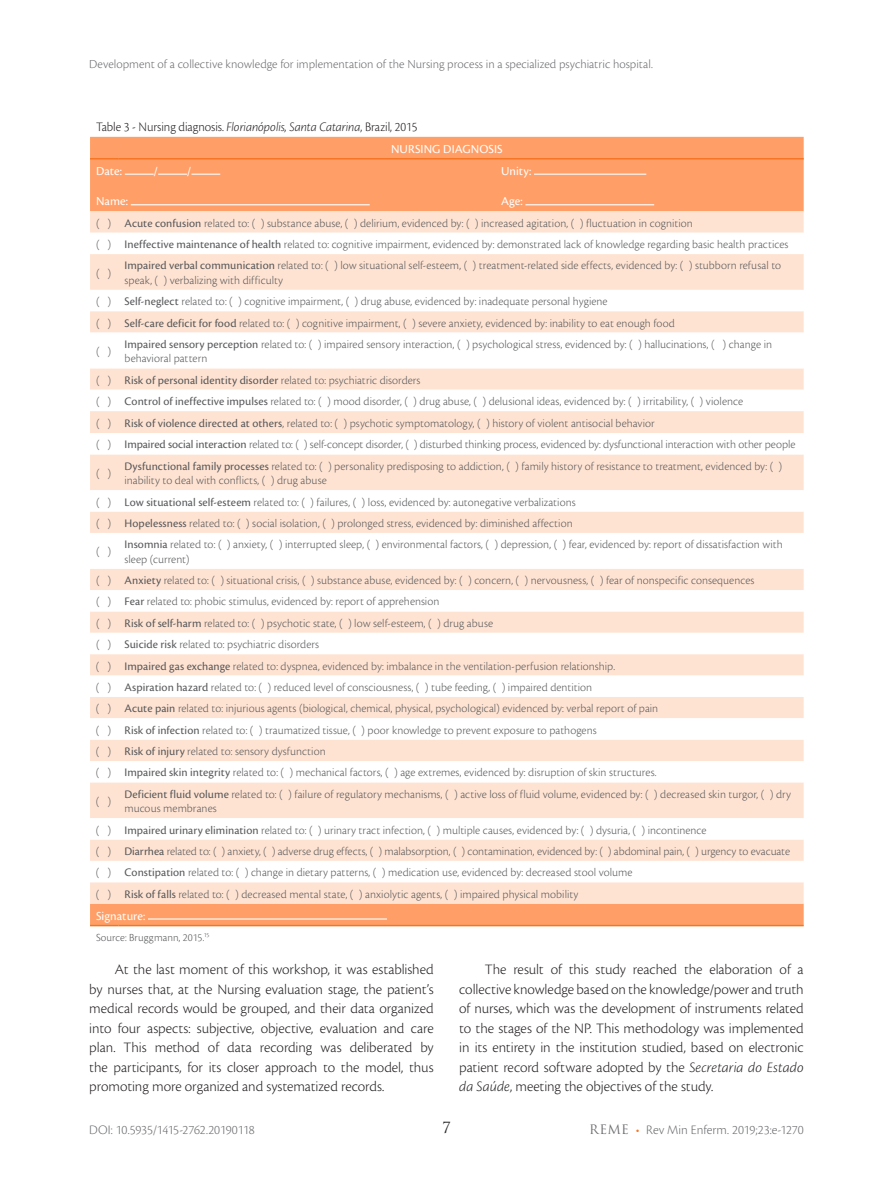
<style>
.page{position:relative;width:893px;height:1191px;background:#fff}
.page>*{position:absolute;margin:0;border:0;box-sizing:border-box;transform-origin:0 0}
.t1{font:300 15px/19.5px "Cronos Pro";letter-spacing:-.005em;color:#231f20;text-align:justify}
.t2{font:15px "Trajan Pro";color:#231f20}
.t3{font:300 13.5px "Cronos Pro";letter-spacing:-.005em;color:#231f20;scale:.96 1}
.t4{font:300 13.5px "Cronos Pro";letter-spacing:-.01em;color:#6c6d70}
.t5{font:300 12.75px "Cronos Pro";letter-spacing:.005em;color:#6c6d70}
.t6{font:12.75px "Cronos Pro";letter-spacing:.005em;color:#fff}
.t7{font:300 12px/21.3px "Cronos Pro";letter-spacing:.005em;color:#57585a}
.t8{font:300 11.25px "Cronos Pro";letter-spacing:.005em;color:#57585a}
.s1{font-style:italic}
.s2{font-weight:400}
.s3{font-family:"Trajan Pro";font-weight:400;font-size:12.75px}
.s4{color:#f57523}
</style>
<div class="page">
<div style="left:90px;top:137px;width:714px;height:787px;background:#ff9f67"></div>
<div style="left:90px;top:211px;width:714px;height:692px;background:#ffe3d2"></div>
<svg style="left:90px;top:233px;width:714px;height:649px"></svg>
<svg style="left:90px;top:158px;width:29px;height:1px"></svg>
<hr style="left:119px;top:158px;width:685px;height:1px;background:#f57523">
<hr style="left:90px;top:924px;width:29px;height:2px;background:#f57523">
<hr style="left:119px;top:924px;width:685px;height:2px;background:#f57523">
<svg style="left:125px;top:174px;width:95px;height:1px"></svg>
<hr style="left:534px;top:174px;width:112px;height:1px;background:#fff">
<hr style="left:131px;top:204px;width:239px;height:1px;background:#fff">
<hr style="left:525px;top:204px;width:129px;height:1px;background:#fff">
<hr style="left:148px;top:918px;width:239px;height:1px;background:#fff">
<p class="t5" style="left:89px;top:57px;width:565px">Development of a collective knowledge for implementation of the Nursing process in a specialized psychiatric hospital.</p>
<p class="t3" style="left:96px;top:119px;width:336px">Table 3 - Nursing diagnosis. <span class="s1">Florianópolis, Santa Catarina</span>, Brazil, 2015</p>
<p class="t6" style="left:391px;top:141px;width:113px">NURSING DIAGNOSIS</p>
<p class="t6" style="left:96px;top:163px;width:28px">Date:</p>
<p class="t6" style="left:154px;top:163px;width:6px">/</p>
<p class="t6" style="left:187px;top:163px;width:6px">/</p>
<p class="t6" style="left:501px;top:163px;width:32px">Unity:</p>
<p class="t6" style="left:96px;top:194px;width:34px">Name:</p>
<p class="t6" style="left:501px;top:194px;width:23px">Age:</p>
<p class="t7" style="left:96px;top:212px;width:694px">( ) <span class="s2">Acute confusion</span> related to: ( ) substance abuse, ( ) delirium, evidenced by: ( ) increased agitation, ( ) fluctuation in cognition<br>( ) <span class="s2">Ineffective maintenance of health</span> related to: cognitive impairment, evidenced by: demonstrated lack of knowledge regarding basic health practices</p>
<p class="t7" style="left:96px;top:262px;width:17px">( )</p>
<p class="t7" style="left:125px;top:258px;width:658px;line-height:14.4px"><span class="s2">Impaired verbal communication</span> related to: ( ) low situational self-esteem, ( ) treatment-related side effects, evidenced by: ( ) stubborn refusal to speak, ( ) verbalizing with difficulty</p>
<p class="t7" style="left:96px;top:291px;width:580px">( ) <span class="s2">Self-neglect</span> related to: ( ) cognitive impairment, ( ) drug abuse, evidenced by: inadequate personal hygiene<br>( ) <span class="s2">Self-care deficit for food</span> related to: ( ) cognitive impairment, ( ) severe anxiety, evidenced by: inability to eat enough food</p>
<p class="t7" style="left:96px;top:341px;width:17px">( )</p>
<p class="t7" style="left:125px;top:337px;width:649px;line-height:14.4px"><span class="s2">Impaired sensory perception</span> related to: ( ) impaired sensory interaction, ( ) psychological stress, evidenced by: ( ) hallucinations, ( ) change in behavioral pattern</p>
<p class="t7" style="left:96px;top:369px;width:701px">( ) <span class="s2">Risk of personal identity disorder</span> related to: psychiatric disorders<br>( ) <span class="s2">Control of ineffective impulses</span> related to: ( ) mood disorder, ( ) drug abuse, ( ) delusional ideas, evidenced by: ( ) irritability, ( ) violence<br>( ) <span class="s2">Risk of violence directed at others</span>, related to: ( ) psychotic symptomatology, ( ) history of violent antisocial behavior<br>( ) <span class="s2">Impaired social interaction</span> related to: ( ) self-concept disorder, ( ) disturbed thinking process, evidenced by: dysfunctional interaction with other people</p>
<p class="t7" style="left:96px;top:462px;width:17px">( )</p>
<p class="t7" style="left:125px;top:459px;width:659px;line-height:14.4px"><span class="s2">Dysfunctional family processes</span> related to: ( ) personality predisposing to addiction, ( ) family history of resistance to treatment, evidenced by: ( ) inability to deal with conflicts, ( ) drug abuse</p>
<p class="t7" style="left:96px;top:491px;width:481px">( ) <span class="s2">Low situational self-esteem</span> related to: ( ) failures, ( ) loss, evidenced by: autonegative verbalizations ( ) <span class="s2">Hopelessness</span> related to: ( ) social isolation, ( ) prolonged stress, evidenced by: diminished affection</p>
<p class="t7" style="left:96px;top:541px;width:17px">( )</p>
<p class="t7" style="left:125px;top:537px;width:660px;line-height:14.4px"><span class="s2">Insomnia</span> related to: ( ) anxiety, ( ) interrupted sleep, ( ) environmental factors, ( ) depression, ( ) fear, evidenced by: report of dissatisfaction with sleep (current)</p>
<p class="t7" style="left:96px;top:569px;width:660px">( ) <span class="s2">Anxiety</span> related to: ( ) situational crisis, ( ) substance abuse, evidenced by: ( ) concern, ( ) nervousness, ( ) fear of nonspecific consequences ( ) <span class="s2">Fear</span> related to: phobic stimulus, evidenced by: report of apprehension<br>( ) <span class="s2">Risk of self-harm</span> related to: ( ) psychotic state, ( ) low self-esteem, ( ) drug abuse<br>( ) <span class="s2">Suicide risk</span> related to: psychiatric disorders<br>( ) <span class="s2">Impaired gas exchange</span> related to: dyspnea, evidenced by: imbalance in the ventilation-perfusion relationship.<br>( ) <span class="s2">Aspiration hazard</span> related to: ( ) reduced level of consciousness, ( ) tube feeding, ( ) impaired dentition<br>( ) <span class="s2">Acute pain</span> related to: injurious agents (biological, chemical, physical, psychological) evidenced by: verbal report of pain<br>( ) <span class="s2">Risk of infection</span> related to: ( ) traumatized tissue, ( ) poor knowledge to prevent exposure to pathogens<br>( ) <span class="s2">Risk of injury</span> related to: sensory dysfunction<br>( ) <span class="s2">Impaired skin integrity</span> related to: ( ) mechanical factors, ( ) age extremes, evidenced by: disruption of skin structures.</p>
<p class="t7" style="left:96px;top:790px;width:17px">( )</p>
<p class="t7" style="left:124px;top:786px;width:668px;line-height:14.4px"><span class="s2">Deficient fluid volume</span> related to: ( ) failure of regulatory mechanisms, ( ) active loss of fluid volume, evidenced by: ( ) decreased skin turgor, ( ) dry mucous membranes</p>
<p class="t7" style="left:96px;top:819px;width:696px">( ) <span class="s2">Impaired urinary elimination</span> related to: ( ) urinary tract infection, ( ) multiple causes, evidenced by: ( ) dysuria, ( ) incontinence<br>( ) <span class="s2">Diarrhea</span> related to: ( ) anxiety, ( ) adverse drug effects, ( ) malabsorption, ( ) contamination, evidenced by: ( ) abdominal pain, ( ) urgency to evacuate ( ) <span class="s2">Constipation</span> related to: ( ) change in dietary patterns, ( ) medication use, evidenced by: decreased stool volume<br>( ) <span class="s2">Risk of falls</span> related to: ( ) decreased mental state, ( ) anxiolytic agents, ( ) impaired physical mobility</p>
<p class="t6" style="left:96px;top:908px;width:51px">Signature:</p>
<p class="t8" style="left:96px;top:930px;width:115px">Source: Bruggmann, 2015.<sup>15</sup></p>
<p class="t1" style="left:89px;top:959px;width:346px;text-indent:26px">At the last moment of this workshop, it was established by nurses that, at the Nursing evaluation stage, the patient’s medical records would be grouped, and their data organized into four aspects: subjective, objective, evaluation and care plan. This method of data recording was deliberated by the participants, for its closer approach to the model, thus promoting more organized and systematized records.</p>
<p class="t1" style="left:459px;top:959px;width:346px;text-indent:26px">The result of this study reached the elaboration of a collective knowledge based on the knowledge/power and truth of nurses, which was the development of instruments related to the stages of the NP. This methodology was implemented in its entirety in the institution studied, based on electronic patient record software adopted by the <span class="s1">Secretaria do Estado da Saúde</span>, meeting the objectives of the study.</p>
<p class="t2" style="left:442px;top:1118px;width:10px">7</p>
<p class="t4" style="left:89px;top:1121px;width:167px">DOI: 10.5935/1415-2762.20190118</p>
<p class="t4" style="left:589px;top:1121px;width:216px"><span class="s3">REME</span> <span class="s4">•</span> Rev Min Enferm. 2019;23:e-1270</p>
</div>
